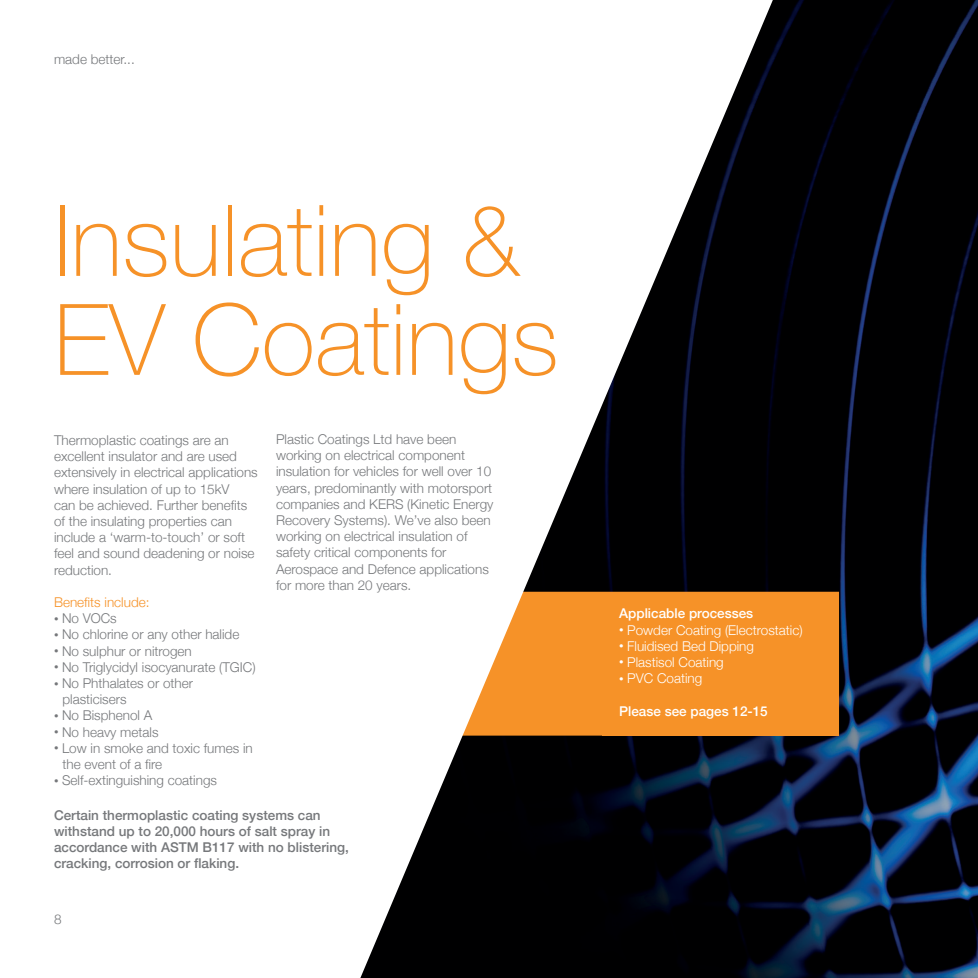
<style>
.page{position:relative;width:978px;height:978px;background:#fff}
.page>*{position:absolute;margin:0;border:0;box-sizing:border-box;transform-origin:0 0}
.t1{font:100 99px/99px "Helvetica Neue";color:#f69228}
.t2{font:300 13.5px/16.2px "Helvetica Neue";color:#76787b}
.t3{font:500 13.5px/16.2px "Helvetica Neue";color:#76787b}
.t4{font:300 13.5px "Helvetica Neue";color:#fff}
.t5{font:500 13.5px "Helvetica Neue";color:#fff}
.t6{font:300 13.5px "Helvetica Neue";color:#f69228}
.s1{font-size:9px}
</style>
<div class="page">
<img style="left:773px;top:0;width:205px;height:978px">
<div style="left:602px;top:592px;width:237px;height:144px;background:#f69228"></div>
<svg style="left:360px;top:0;width:413px;height:978px"></svg>
<p class="t2" style="left:54px;top:52px;width:82px">made better...</p>
<h1 class="t1" style="left:54px;top:200px;width:506px">Insulating &amp;<br>EV Coatings</h1>
<p class="t2" style="left:276px;top:432px;width:219px">Plastic Coatings Ltd have been working on electrical component insulation for vehicles for well over 10 years, predominantly with motorsport companies and KERS (Kinetic Energy Recovery Systems). We’ve also been working on electrical insulation of safety critical components for Aerospace and Defence applications for more than 20 years.</p>
<p class="t2" style="left:54px;top:433px;width:205px">Thermoplastic coatings are an excellent insulator and are used extensively in electrical applications where insulation of up to 15kV<br>can be achieved. Further benefits of the insulating properties can include a ‘warm-to-touch’ or soft feel and sound deadening or noise reduction.</p>
<p class="t6" style="left:54px;top:591px;width:97px">Benefits include:</p>
<p class="t2" style="left:54px;top:612px;width:64px"><span class="s1">•</span> No VOCs</p>
<p class="t2" style="left:54px;top:628px;width:187px"><span class="s1">•</span> No chlorine or any other halide</p>
<p class="t2" style="left:54px;top:644px;width:139px"><span class="s1">•</span> No sulphur or nitrogen</p>
<p class="t2" style="left:54px;top:660px;width:203px"><span class="s1">•</span> No Triglycidyl isocyanurate (TGIC)</p>
<p class="t2" style="left:63px;top:676px;width:132px;text-indent:-9px"><span class="s1">•</span> No Phthalates or other plasticisers</p>
<p class="t2" style="left:54px;top:709px;width:100px"><span class="s1">•</span> No Bisphenol A</p>
<p class="t2" style="left:54px;top:725px;width:106px"><span class="s1">•</span> No heavy metals</p>
<p class="t2" style="left:63px;top:741px;width:192px;text-indent:-9px"><span class="s1">•</span> Low in smoke and toxic fumes in the event of a fire</p>
<p class="t2" style="left:54px;top:774px;width:165px"><span class="s1">•</span> Self-extinguishing coatings</p>
<p class="t3" style="left:54px;top:808px;width:296px">Certain thermoplastic coating systems can withstand up to 20,000 hours of salt spray in accordance with ASTM B117 with no blistering, cracking, corrosion or flaking.</p>
<p class="t2" style="left:54px;top:912px;width:9px">8</p>
<p class="t5" style="left:619px;top:608px;width:136px">Applicable processes</p>
<p class="t4" style="left:619px;top:625px;width:185px"><span class="s1">•</span> Powder Coating (Electrostatic)</p>
<p class="t4" style="left:619px;top:641px;width:136px"><span class="s1">•</span> Fluidised Bed Dipping</p>
<p class="t4" style="left:619px;top:657px;width:106px"><span class="s1">•</span> Plastisol Coating</p>
<p class="t4" style="left:619px;top:673px;width:85px"><span class="s1">•</span> PVC Coating</p>
<p class="t5" style="left:619px;top:706px;width:150px">Please see pages 12-15</p>
</div>
